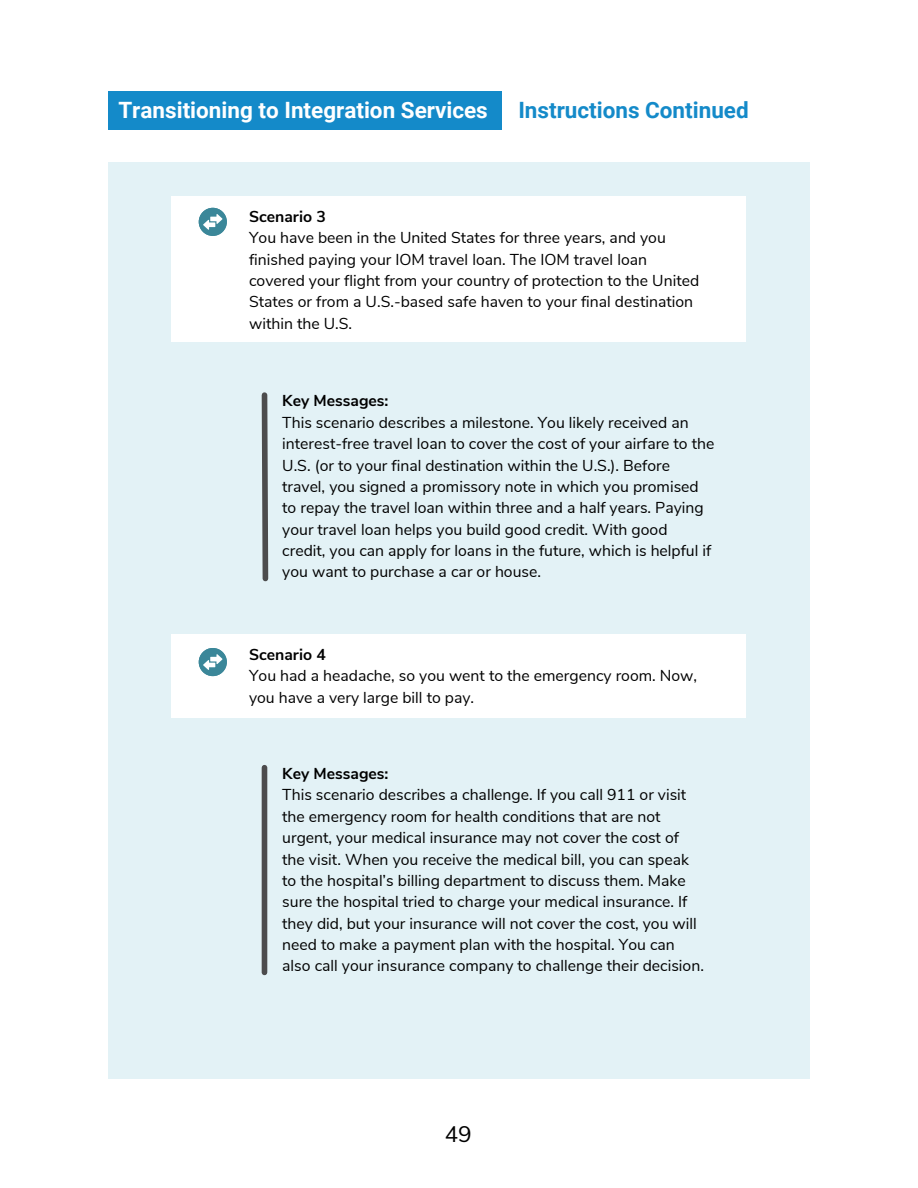
<style>
.page{position:relative;width:918px;height:1188px;background:#fff}
.page>*{position:absolute;margin:0;border:0;box-sizing:border-box;transform-origin:0 0}
.t1{font:700 22.5px "Roboto";color:#fff}
.t2{font:700 22.5px "Roboto";color:#148ac9}
.t3{font:22.5px "Nunito Sans";color:#000}
.t4{font:15.75px/21.3px "Nunito Sans";color:#000}
.t5{font:700 15.75px "Nunito Sans";color:#000}
</style>
<div class="page">
<div style="left:108px;top:92px;width:393px;height:38px;background:#148ac9"></div>
<div style="left:108px;top:162px;width:702px;height:917px;background:#e3f2f6"></div>
<div style="left:171px;top:196px;width:575px;height:146px;background:#fff"></div>
<svg style="left:199px;top:208px;width:28px;height:28px"></svg>
<svg style="left:261px;top:392px;width:8px;height:190px"></svg>
<div style="left:171px;top:634px;width:575px;height:83px;background:#fff"></div>
<svg style="left:199px;top:648px;width:28px;height:28px"></svg>
<div style="left:262px;top:768px;width:5px;height:204px;background:#4c4c4d"></div>
<h1 class="t1" style="left:118px;top:97px;width:371px">Transitioning to Integration Services</h1>
<h1 class="t2" style="left:518px;top:97px;width:232px">Instructions Continued</h1>
<p class="t5" style="left:249px;top:206px;width:78px">Scenario 3</p>
<p class="t4" style="left:249px;top:228px;width:452px">You have been in the United States for three years, and you finished paying your IOM travel loan. The IOM travel loan covered your flight from your country of protection to the United States or from a U.S.-based safe haven to your final destination within the U.S.</p>
<p class="t5" style="left:282px;top:391px;width:108px">Key Messages:</p>
<p class="t4" style="left:282px;top:412px;width:434px">This scenario describes a milestone. You likely received an interest-free travel loan to cover the cost of your airfare to the U.S. (or to your final destination within the U.S.). Before travel, you signed a promissory note in which you promised to repay the travel loan within three and a half years. Paying your travel loan helps you build good credit. With good credit, you can apply for loans in the future, which is helpful if you want to purchase a car or house.</p>
<p class="t5" style="left:249px;top:644px;width:78px">Scenario 4</p>
<p class="t4" style="left:249px;top:665px;width:450px">You had a headache, so you went to the emergency room. Now, you have a very large bill to pay.</p>
<p class="t5" style="left:282px;top:763px;width:108px">Key Messages:</p>
<p class="t4" style="left:282px;top:785px;width:423px">This scenario describes a challenge. If you call 911 or visit the emergency room for health conditions that are not urgent, your medical insurance may not cover the cost of the visit. When you receive the medical bill, you can speak to the hospital’s billing department to discuss them. Make sure the hospital tried to charge your medical insurance. If they did, but your insurance will not cover the cost, you will need to make a payment plan with the hospital. You can also call your insurance company to challenge their decision.</p>
<h1 class="t3" style="left:445px;top:1119px;width:28px">49</h1>
</div>
